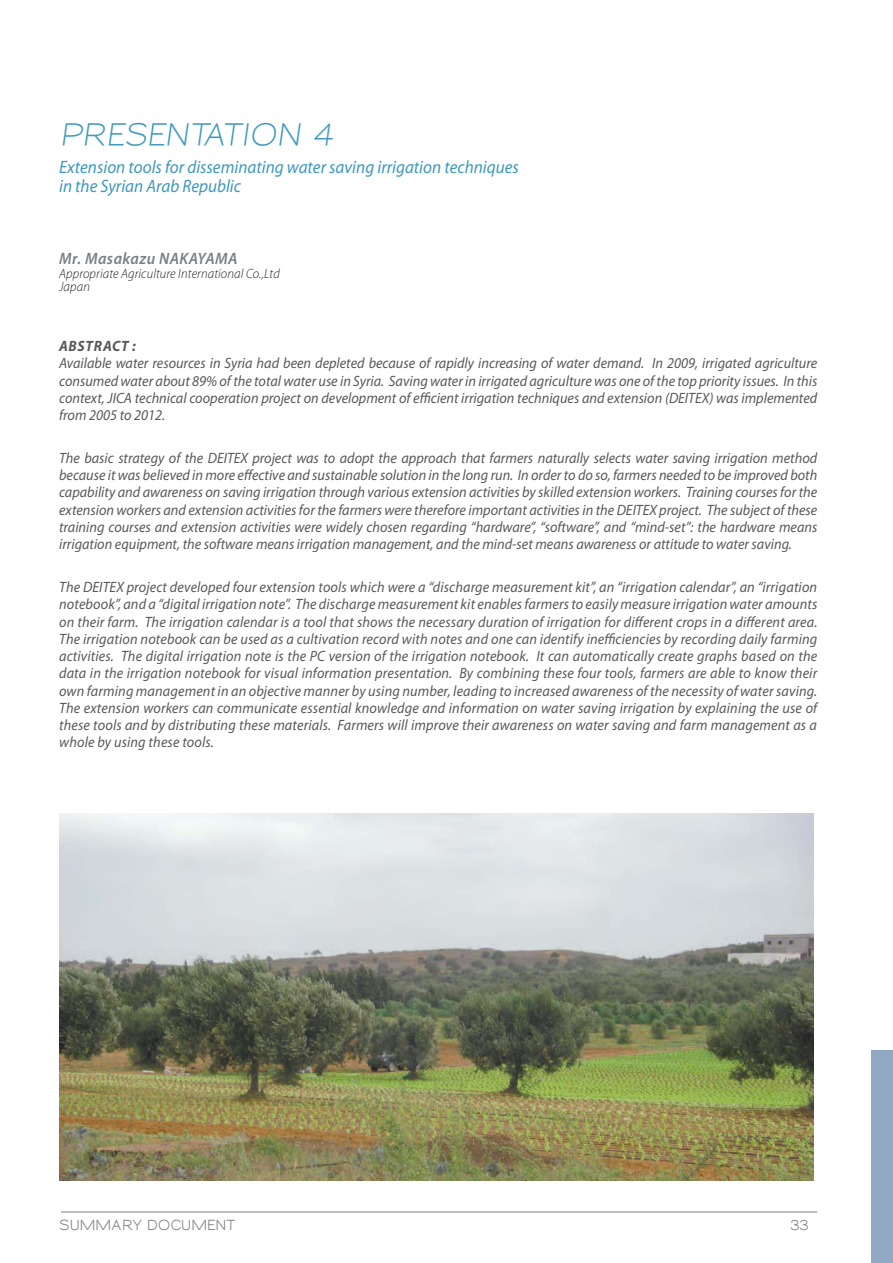
<style>
.page{position:relative;width:893px;height:1263px;background:#fff}
.page>*{position:absolute;margin:0;border:0;box-sizing:border-box;transform-origin:0 0}
.t1{font:600 30px "Sansumi";color:#3e98bd;scale:.95 1}
.t2{font:italic 18px/19.5px "Myriad Pro";color:#3e98bd;scale:.95 1}
.t3{font:italic 600 16.5px "Myriad Pro";letter-spacing:.03em;color:#787f84;scale:.95 1}
.t4{font:italic 15px/17.2px "Myriad Pro";color:#58595b;text-align:justify;scale:.95 1}
.t5{font:italic 700 15px "Myriad Pro";letter-spacing:.05em;color:#58595b;scale:.95 1}
.t6{font:italic 300 13.5px/13.5px "Myriad Pro";letter-spacing:.01em;color:#231f20;scale:.95 1}
.t7{font:700 13.5px "Sansumi";letter-spacing:-.03em;color:#808285;scale:.95 1}
</style>
<div class="page">
<hr style="left:61px;top:1211px;width:756px;height:2px;background:#a7a9ac">
<div style="left:871px;top:1050px;width:21px;height:212px;background:#91a9c4"></div>
<img style="left:60px;top:813px;width:753px;height:368px">
<h1 class="t1" style="left:59px;top:117px;width:295px">PRESENTATION 4</h1>
<p class="t2" style="left:59px;top:158px;width:485px">Extension tools for disseminating water saving irrigation techniques in the Syrian Arab Republic</p>
<p class="t3" style="left:59px;top:253px;width:189px">Mr. Masakazu NAKAYAMA</p>
<p class="t6" style="left:59px;top:268px;width:234px">Appropriate Agriculture International Co.,Ltd<br>Japan</p>
<p class="t5" style="left:59px;top:337px;width:82px">ABSTRACT :</p>
<p class="t4" style="left:59px;top:356px;width:799px">Available water resources in Syria had been depleted because of rapidly increasing of water demand. In 2009, irrigated agriculture consumed water about 89% of the total water use in Syria. Saving water in irrigated agriculture was one of the top priority issues. In this context, JICA technical cooperation project on development of efficient irrigation techniques and extension (DEITEX) was implemented from 2005 to 2012.</p>
<p class="t4" style="left:59px;top:450px;width:799px">The basic strategy of the DEITEX project was to adopt the approach that farmers naturally selects water saving irrigation method because it was believed in more effective and sustainable solution in the long run. In order to do so, farmers needed to be improved both capability and awareness on saving irrigation through various extension activities by skilled extension workers. Training courses for the extension workers and extension activities for the farmers were therefore important activities in the DEITEX project. The subject of these training courses and extension activities were widely chosen regarding “hardware”, “software”, and “mind-set”: the hardware means irrigation equipment, the software means irrigation management, and the mind-set means awareness or attitude to water saving.</p>
<p class="t4" style="left:59px;top:579px;width:800px">The DEITEX project developed four extension tools which were a “discharge measurement kit”, an “irrigation calendar”, an “irrigation notebook”, and a “digital irrigation note”. The discharge measurement kit enables farmers to easily measure irrigation water amounts on their farm. The irrigation calendar is a tool that shows the necessary duration of irrigation for different crops in a different area.<br>The irrigation notebook can be used as a cultivation record with notes and one can identify inefficiencies by recording daily farming activities. The digital irrigation note is the PC version of the irrigation notebook. It can automatically create graphs based on the data in the irrigation notebook for visual information presentation. By combining these four tools, farmers are able to know their own farming management in an objective manner by using number, leading to increased awareness of the necessity of water saving.<br>The extension workers can communicate essential knowledge and information on water saving irrigation by explaining the use of these tools and by distributing these materials. Farmers will improve their awareness on water saving and farm management as a whole by using these tools.</p>
<p class="t7" style="left:59px;top:1218px;width:187px">SUMMARY DOCUMENT</p>
<p class="t7" style="left:789px;top:1218px;width:23px">33</p>
</div>
